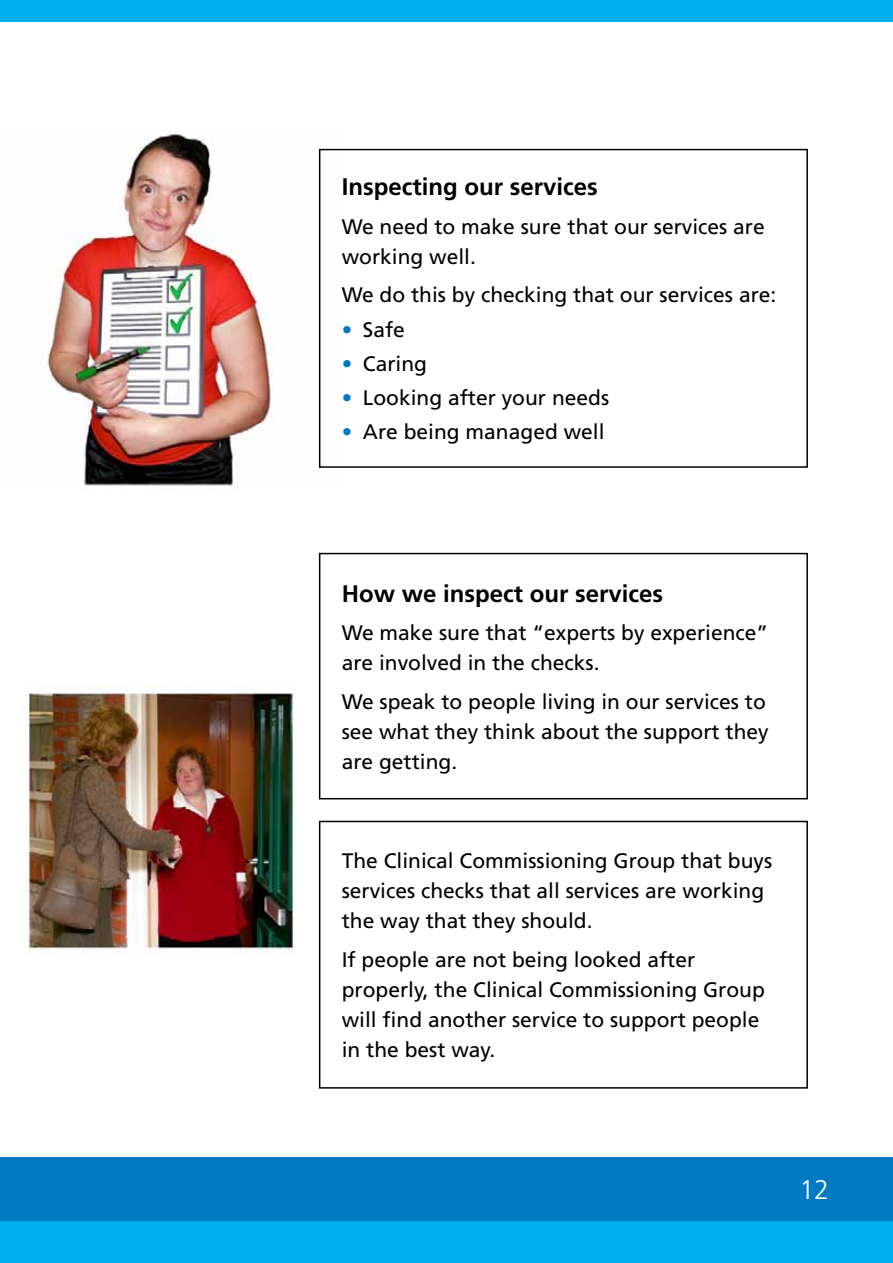
<style>
.page{position:relative;width:893px;height:1263px;background:#fff}
.page>*{position:absolute;margin:0;border:0;box-sizing:border-box;transform-origin:0 0}
.t1{font:300 27px "Frutiger";color:#fff}
.t2{font:700 24px "Frutiger";color:#000}
.t3{font:21px/30px "Frutiger";color:#000}
.s1{color:#007ac2}
</style>
<div class="page">
<img style="left:47px;top:134px;width:292px;height:354px">
<div style="left:0;top:1220px;width:893px;height:43px;background:#00aeef"></div>
<div style="left:0;top:1157px;width:893px;height:63px;background:#007ac2"></div>
<div style="left:0;top:0;width:893px;height:21px;background:#00aeef"></div>
<div style="left:319px;top:149px;width:489px;height:319px;border:2px solid #000"></div>
<div style="left:319px;top:553px;width:489px;height:246px;border:2px solid #000"></div>
<div style="left:319px;top:821px;width:489px;height:268px;border:2px solid #000"></div>
<img style="left:27px;top:686px;width:268px;height:267px">
<p class="t2" style="left:342px;top:173px;width:258px">Inspecting our services</p>
<p class="t3" style="left:342px;top:212px;width:425px">We need to make sure that our services are working well.</p>
<p class="t3" style="left:342px;top:280px;width:436px">We do this by checking that our services are:</p>
<p class="t3" style="left:342px;top:314px;width:65px"><span class="s1">•</span> Safe</p>
<p class="t3" style="left:342px;top:349px;width:87px"><span class="s1">•</span> Caring</p>
<p class="t3" style="left:342px;top:383px;width:269px"><span class="s1">•</span> Looking after your needs</p>
<p class="t3" style="left:342px;top:417px;width:264px"><span class="s1">•</span> Are being managed well</p>
<p class="t2" style="left:342px;top:579px;width:323px">How we inspect our services</p>
<p class="t3" style="left:342px;top:618px;width:428px">We make sure that “experts by experience” are involved in the checks.</p>
<p class="t3" style="left:342px;top:686px;width:429px">We speak to people living in our services to see what they think about the support they are getting.</p>
<p class="t3" style="left:342px;top:846px;width:432px">The Clinical Commissioning Group that buys services checks that all services are working the way that they should.</p>
<p class="t3" style="left:342px;top:945px;width:425px">If people are not being looked after properly, the Clinical Commissioning Group will find another service to support people in the best way.</p>
<p class="t1" style="left:799px;top:1174px;width:31px">12</p>
</div>
